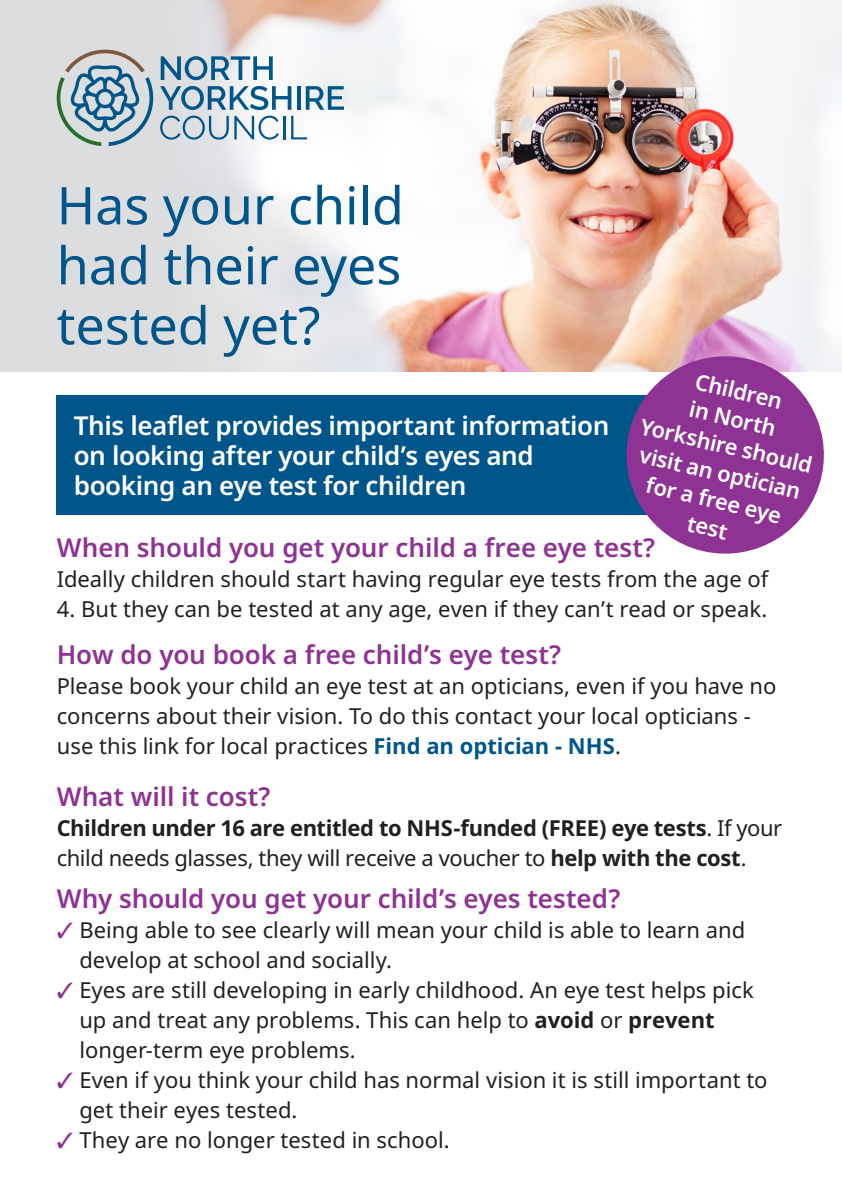
<style>
.page{position:relative;width:842px;height:1191px;background:#fff}
.page>*{position:absolute;margin:0;border:0;box-sizing:border-box;transform-origin:0 0}
.t1{font:52px/60px "Noto Sans";color:#00568a;text-align:justify}
.t2{font:600 26px "Noto Sans";letter-spacing:-.005em;color:#8e3393}
.t3{font:600 26px/30px "Noto Sans";letter-spacing:-.015em;color:#fff}
.P_Paragraph{font:22px/30px "Noto Sans";color:#231f20}
.P_Paragraph-2{font:700 22px/30px "Noto Sans";letter-spacing:-.02em;color:#231f20}
.P_Paragraph_bullets{font:22px "Noto Sans";color:#231f20}
.t4{font:600 22px/28px "Noto Sans";color:#fff;text-align:center}
.s1{font-weight:700;color:#00568a}
.s2{font-weight:400}
.s3{color:#8e3393}
.s4{font-weight:700}
</style>
<div class="page">
<img style="left:0;top:0;width:842px;height:371px">
<svg style="left:161px;top:56px;width:112px;height:24px"></svg>
<svg style="left:160px;top:86px;width:131px;height:24px"></svg>
<hr style="left:297px;top:86px;width:3px;height:24px;background:#00568a">
<svg style="left:306px;top:86px;width:38px;height:24px"></svg>
<svg style="left:160px;top:116px;width:119px;height:24px"></svg>
<hr style="left:283px;top:116px;width:2px;height:23px;background:#00568a">
<svg style="left:291px;top:116px;width:16px;height:23px"></svg>
<svg style="left:57px;top:50px;width:96px;height:96px;background:#a3b7c0"></svg>
<div style="left:57px;top:395px;width:728px;height:119px;background:#00568a"></div>
<svg style="left:617px;top:346px;width:216px;height:208px;fill:#8e3393"></svg>
<h1 class="t1" style="left:57px;top:176px;width:349px">Has your child had their eyes tested yet?</h1>
<h3 class="t4" style="left:656px;top:358px;width:177px;rotate:13deg">Children<br>in North<br>Yorkshire should visit an optician for a free eye test</h3>
<h3 class="t3" style="left:74px;top:410px;width:537px">This leaflet provides important information on looking after your child’s eyes and booking an eye test for children</h3>
<h3 class="t2" style="left:57px;top:532px;width:600px">When should you get your child a free eye test?</h3>
<p class="P_Paragraph_bullets" style="left:57px;top:566px;width:713px">Ideally children should start having regular eye tests from the age of</p>
<p class="P_Paragraph_bullets" style="left:57px;top:596px;width:712px">4. But they can be tested at any age, even if they can’t read or speak.</p>
<h3 class="t2" style="left:57px;top:639px;width:506px">How do you book a free child’s eye test?</h3>
<p class="P_Paragraph" style="left:57px;top:671px;width:721px">Please book your child an eye test at an opticians, even if you have no concerns about their vision. To do this contact your local opticians - use this link for local practices <span class="s1">Find an optician - NHS</span>.</p>
<h3 class="t2" style="left:57px;top:782px;width:215px">What will it cost?</h3>
<p class="P_Paragraph-2" style="left:57px;top:814px;width:727px">Children under 16 are entitled to NHS-funded (FREE) eye tests<span class="s2">. If your child needs glasses, they will receive a voucher to</span> help with the cost<span class="s2">.</span></p>
<h3 class="t2" style="left:57px;top:883px;width:565px">Why should you get your child’s eyes tested?</h3>
<p class="P_Paragraph" style="left:79px;top:915px;width:667px;text-indent:-23px"><span class="s3">✓</span> Being able to see clearly will mean your child is able to learn and develop at school and socially.</p>
<p class="P_Paragraph" style="left:79px;top:975px;width:676px;text-indent:-23px"><span class="s3">✓</span> Eyes are still developing in early childhood. An eye test helps pick up and treat any problems. This can help to <span class="s4">avoid</span> or <span class="s4">prevent </span>longer-term eye problems.</p>
<p class="P_Paragraph" style="left:79px;top:1065px;width:690px;text-indent:-23px"><span class="s3">✓</span> Even if you think your child has normal vision it is still important to get their eyes tested.</p>
<p class="P_Paragraph" style="left:57px;top:1125px;width:395px"><span class="s3">✓</span> They are no longer tested in school.</p>
</div>
